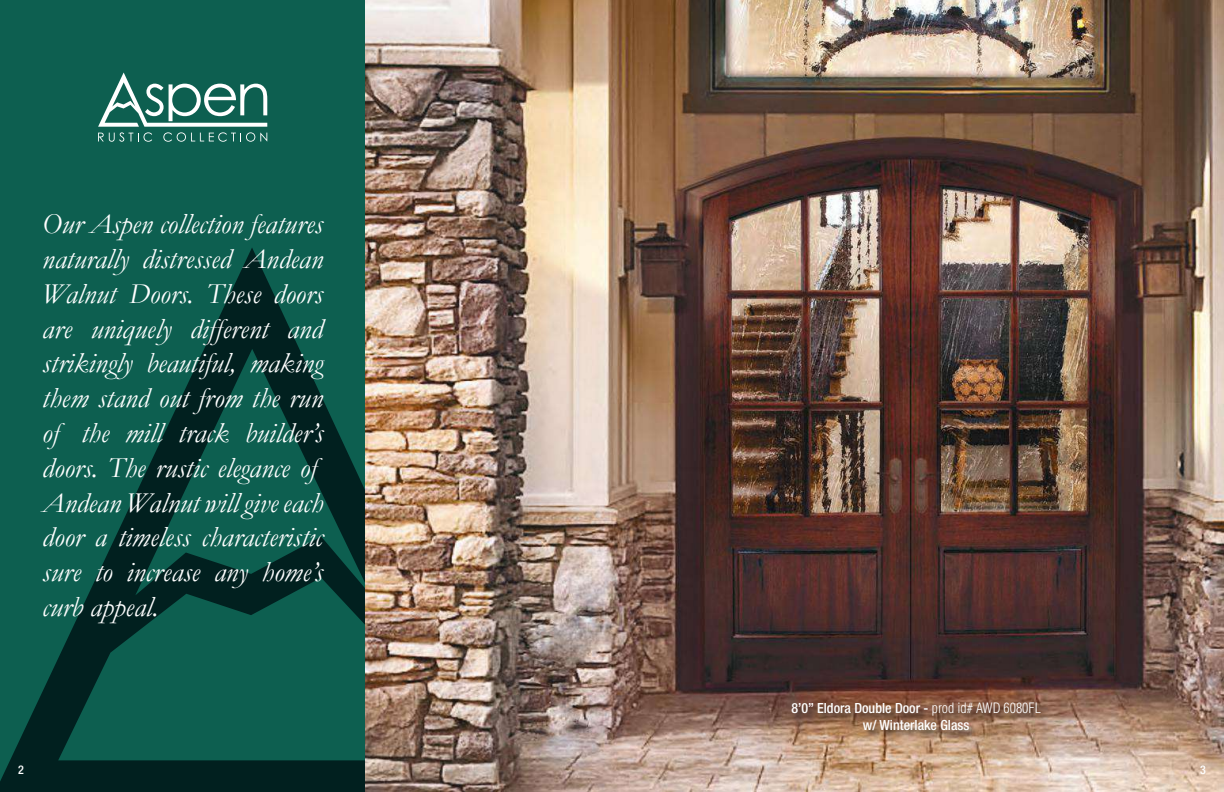
<style>
.page{position:relative;width:1224px;height:792px;background:#0d5f50}
.page>*{position:absolute;margin:0;border:0;box-sizing:border-box;transform-origin:0 0}
.t1{font:italic 29px/34.8px "Garamond";color:#fff}
.t2{font:500 condensed 14px/16.8px "Helvetica Neue";color:#fff;text-align:center}
.t3{font:500 condensed 12px "Helvetica Neue";color:#fff}
.s1{font-family:"Helvetica";font-weight:300}
</style>
<div class="page">
<svg style="left:0;top:248px;width:365px;height:544px"></svg>
<img style="left:365px;top:0;width:859px;height:792px">
<div style="left:792px;top:702px;width:258px;height:38px;background:#241f1f;opacity:.75"></div>
<svg style="left:98px;top:18px;width:269px;height:124px"></svg>
<p class="t1" style="left:42px;top:206px;width:282px">Our Aspen collection features naturally distressed Andean<br>Walnut Doors. These doors are uniquely different and strikingly beautiful, making them stand out from the run of the mill track builder’s doors. The rustic elegance of<br>Andean Walnut will give each door a timeless characteristic sure to increase any home’s curb appeal.</p>
<p class="t2" style="left:792px;top:700px;width:251px">8’0” Eldora Double Door - <span class="s1">prod id# AWD 6080FL </span>w/ Winterlake Glass</p>
<p class="t3" style="left:18px;top:763px;width:7px">2</p>
<p class="t3" style="left:1200px;top:763px;width:7px">3</p>
</div>
